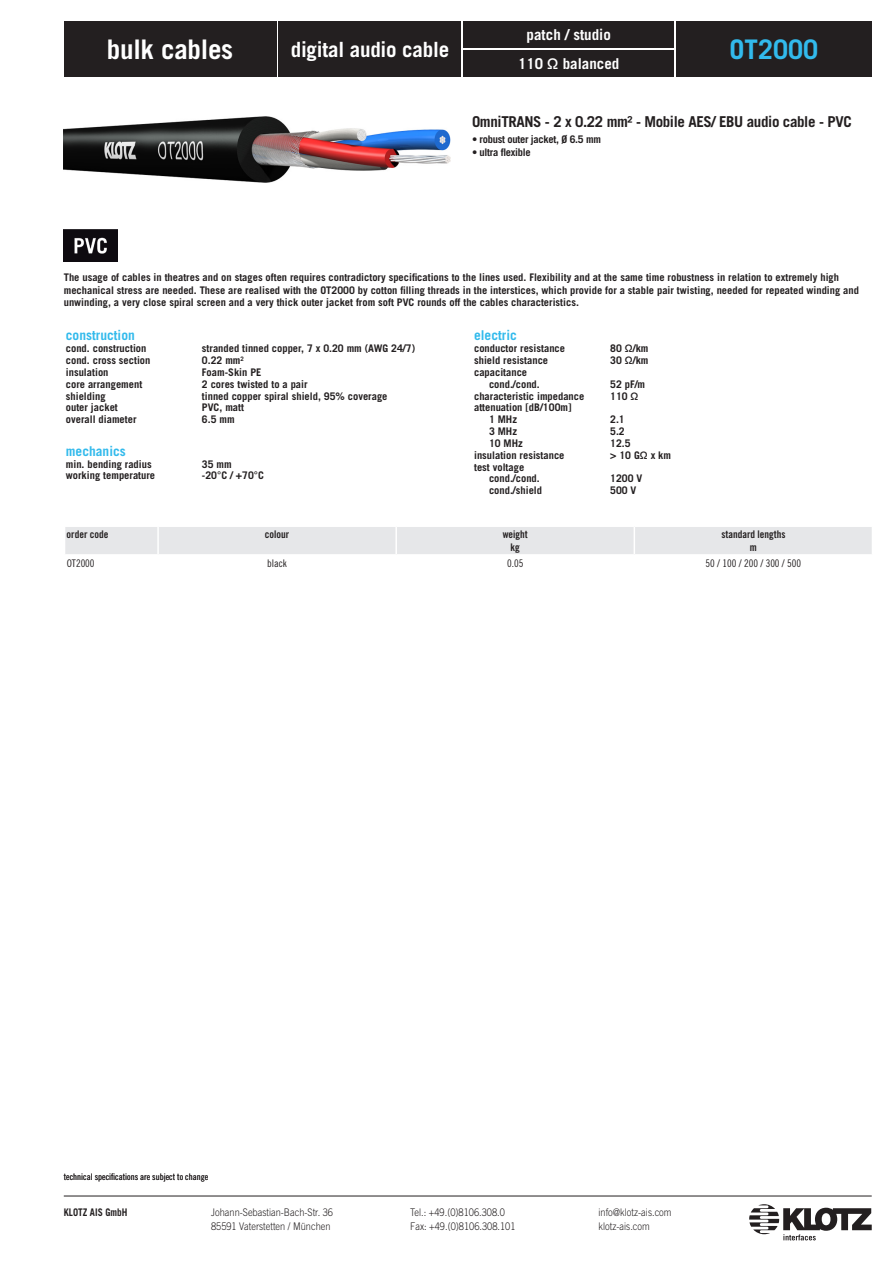
<style>
.page{position:relative;width:893px;height:1263px;background:#fff}
.page>*{position:absolute;margin:0;border:0;box-sizing:border-box;transform-origin:0 0}
.t1{font:700 27px "Trade Gothic LT Pro";letter-spacing:-.01em;color:#fff}
.t2{font:700 27px "Trade Gothic LT Pro";color:#32baec}
.t3{font:700 21px "Trade Gothic LT Pro";letter-spacing:-.01em;color:#fff}
.t4{font:700 15px "Trade Gothic LT Pro";letter-spacing:-.025em;color:#231f20}
.t5{font:700 15px "Trade Gothic LT Pro";color:#fff}
.t6{font:700 13.5px "Trade Gothic LT Pro";color:#32baec}
.t7{font:700 10.5px/11.9px "Trade Gothic LT Pro";color:#231f20}
.t8{font:300 10.5px/13.5px "Trade Gothic LT Pro";color:#231f20;scale:.88 1}
.t9{font:700 10.5px "Trade Gothic LT Pro";letter-spacing:-.025em;color:#231f20}
.t10{font:10.5px/12.6px "Trade Gothic LT Pro Bd Cn 20";color:#231f20;text-align:center}
.t11{font:10.5px "Trade Gothic LT Pro Cn 18";color:#231f20}
.t12{font:700 10.5px "Trade Gothic LT Pro";color:#231f20;scale:.88 1}
.t13{font:9px "Trade Gothic LT Pro Cn 18";color:#231f20}
</style>
<div class="page">
<svg style="left:749px;top:1204px;width:123px;height:36px"></svg>
<hr style="left:64px;top:1196px;width:808px;height:1px;background:#231f20">
<div style="left:676px;top:21px;width:196px;height:56px;background:#231f20"></div>
<div style="left:463px;top:50px;width:211px;height:27px;background:#231f20"></div>
<div style="left:463px;top:21px;width:211px;height:27px;background:#231f20"></div>
<div style="left:279px;top:21px;width:182px;height:56px;background:#231f20"></div>
<div style="left:64px;top:21px;width:212px;height:56px;background:#231f20"></div>
<img style="left:64px;top:117px;width:387px;height:65px">
<div style="left:65px;top:527px;width:807px;height:27px;background:#e6e7e9"></div>
<img style="left:64px;top:230px;width:54px;height:31px">
<h1 class="t1" style="left:107px;top:33px;width:128px">bulk cables</h1>
<h2 class="t3" style="left:291px;top:36px;width:160px">digital audio cable</h2>
<h3 class="t5" style="left:527px;top:26px;width:86px">patch / studio</h3>
<h3 class="t5" style="left:518px;top:54px;width:103px">110 Ω balanced</h3>
<h1 class="t2" style="left:730px;top:33px;width:90px">OT2000</h1>
<h3 class="t4" style="left:472px;top:113px;width:381px">OmniTRANS - 2 x 0.22 mm² - Mobile AES/ EBU audio cable - PVC</h3>
<p class="t9" style="left:472px;top:133px;width:131px">• robust outer jacket, Ø 6.5 mm</p>
<p class="t9" style="left:472px;top:145px;width:60px">• ultra flexible</p>
<p class="t7" style="left:64px;top:271px;width:797px;line-height:12.6px">The usage of cables in theatres and on stages often requires contradictory specifications to the lines used. Flexibility and at the same time robustness in relation to extremely high mechanical stress are needed. These are realised with the OT2000 by cotton filling threads in the interstices, which provide for a stable pair twisting, needed for repeated winding and unwinding, a very close spiral screen and a very thick outer jacket from soft PVC rounds off the cables characteristics.</p>
<p class="t6" style="left:66px;top:327px;width:70px">construction</p>
<p class="t7" style="left:66px;top:342px;width:82px">cond. construction</p>
<p class="t7" style="left:202px;top:342px;width:215px">stranded tinned copper, 7 x 0.20 mm (AWG 24/7)</p>
<p class="t7" style="left:66px;top:354px;width:86px">cond. cross section</p>
<p class="t7" style="left:202px;top:354px;width:43px">0.22 mm<sup>2</sup></p>
<p class="t7" style="left:66px;top:366px;width:44px">insulation</p>
<p class="t7" style="left:202px;top:366px;width:61px">Foam-Skin PE</p>
<p class="t7" style="left:66px;top:378px;width:78px">core arrangement</p>
<p class="t7" style="left:202px;top:378px;width:107px">2 cores twisted to a pair</p>
<p class="t7" style="left:66px;top:390px;width:41px">shielding</p>
<p class="t7" style="left:202px;top:390px;width:187px">tinned copper spiral shield, 95% coverage</p>
<p class="t7" style="left:66px;top:402px;width:53px">outer jacket</p>
<p class="t7" style="left:202px;top:402px;width:44px">PVC, matt</p>
<p class="t7" style="left:66px;top:413px;width:72px">overall diameter</p>
<p class="t7" style="left:202px;top:413px;width:34px">6.5 mm</p>
<p class="t6" style="left:66px;top:443px;width:61px">mechanics</p>
<p class="t7" style="left:66px;top:458px;width:87px">min. bending radius</p>
<p class="t7" style="left:202px;top:458px;width:31px">35 mm</p>
<p class="t7" style="left:66px;top:470px;width:91px">working temperature</p>
<p class="t7" style="left:202px;top:470px;width:63px">-20°C / +70°C</p>
<p class="t6" style="left:474px;top:327px;width:44px">electric</p>
<p class="t7" style="left:474px;top:342px;width:92px">conductor resistance</p>
<p class="t7" style="left:610px;top:342px;width:40px">80 Ω/km</p>
<p class="t7" style="left:474px;top:354px;width:76px">shield resistance</p>
<p class="t7" style="left:610px;top:354px;width:40px">30 Ω/km</p>
<p class="t7" style="left:489px;top:366px;width:52px;text-indent:-15px">capacitance cond./cond.</p>
<p class="t7" style="left:610px;top:378px;width:37px">52 pF/m</p>
<p class="t7" style="left:474px;top:390px;width:112px">characteristic impedance</p>
<p class="t7" style="left:610px;top:390px;width:30px">110 Ω</p>
<p class="t7" style="left:489px;top:402px;width:84px;text-indent:-15px">attenuation [dB/100m]<br>1 MHz</p>
<p class="t7" style="left:610px;top:413px;width:16px">2.1</p>
<p class="t7" style="left:489px;top:425px;width:30px">3 MHz</p>
<p class="t7" style="left:610px;top:425px;width:16px">5.2</p>
<p class="t7" style="left:489px;top:437px;width:35px">10 MHz</p>
<p class="t7" style="left:610px;top:437px;width:22px">12.5</p>
<p class="t7" style="left:474px;top:449px;width:92px">insulation resistance</p>
<p class="t7" style="left:610px;top:449px;width:62px">&gt; 10 GΩ x km</p>
<p class="t7" style="left:489px;top:461px;width:52px;text-indent:-15px">test voltage cond./cond.</p>
<p class="t7" style="left:610px;top:473px;width:34px">1200 V</p>
<p class="t7" style="left:489px;top:484px;width:55px">cond./shield</p>
<p class="t7" style="left:610px;top:484px;width:28px">500 V</p>
<p class="t10" style="left:67px;top:528px;width:43px">order code</p>
<p class="t10" style="left:265px;top:528px;width:26px">colour</p>
<p class="t10" style="left:503px;top:528px;width:27px">weight kg</p>
<p class="t10" style="left:721px;top:528px;width:66px">standard lengths m</p>
<p class="t11" style="left:67px;top:557px;width:29px">OT2000</p>
<p class="t11" style="left:267px;top:557px;width:21px">black</p>
<p class="t11" style="left:507px;top:557px;width:18px">0.05</p>
<p class="t11" style="left:706px;top:557px;width:97px">50 / 100 / 200 / 300 / 500</p>
<p class="t13" style="left:64px;top:1171px;width:146px">technical specifications are subject to change</p>
<p class="t12" style="left:64px;top:1206px;width:74px">KLOTZ AIS GmbH</p>
<p class="t8" style="left:211px;top:1206px;width:140px">Johann-Sebastian-Bach-Str. 36<br>85591 Vaterstetten / München</p>
<p class="t8" style="left:410px;top:1206px;width:121px">Tel.: +49.(0)8106.308.0<br>Fax: +49.(0)8106.308.101</p>
<p class="t8" style="left:598px;top:1206px;width:85px">info@klotz-ais.com klotz-ais.com</p>
</div>
